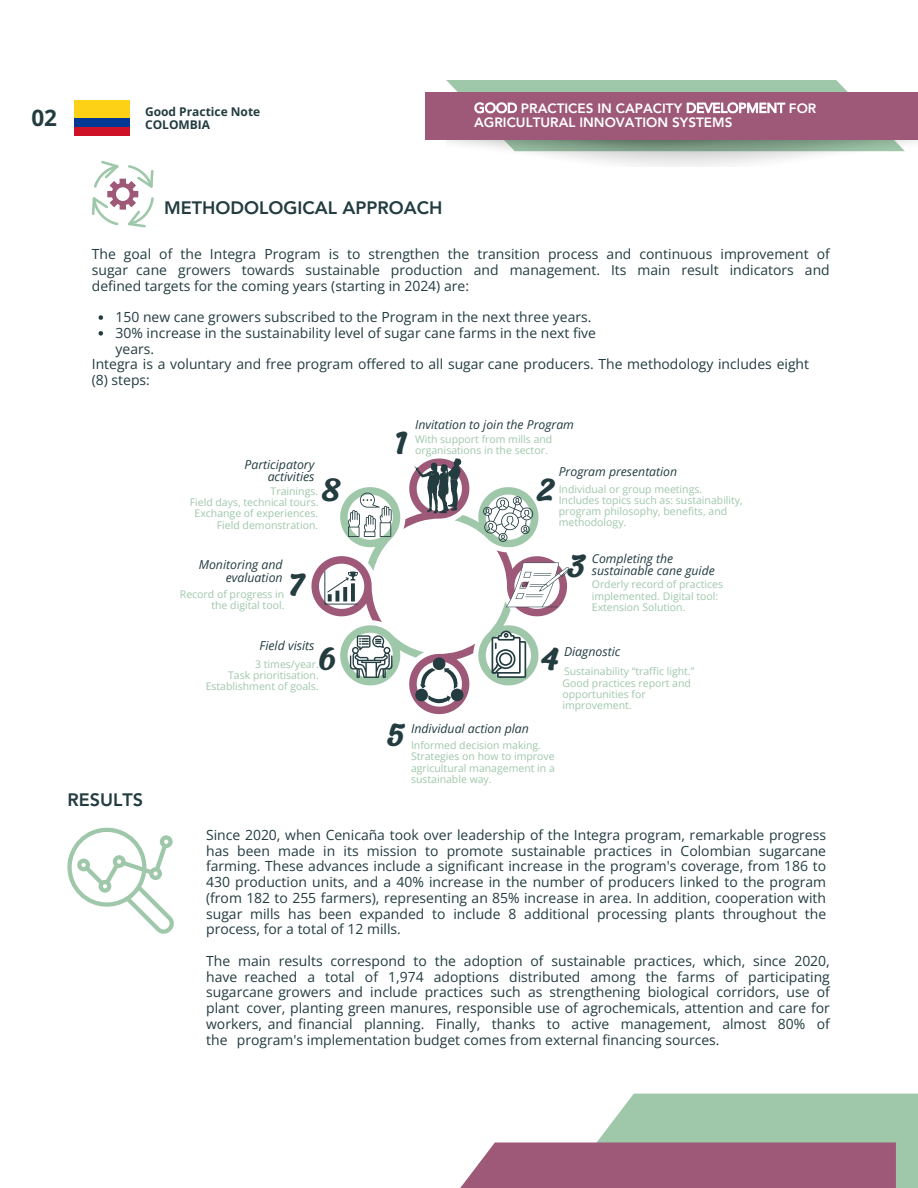
<style>
.page{position:relative;width:918px;height:1188px;background:#fff}
.page>*{position:absolute;margin:0;border:0;box-sizing:border-box;transform-origin:0 0}
.t1{font:35.25px "Michegar";color:#233c40}
.t2{font:700 22.5px "Open Sans";color:#233c40}
.t3{font:800 18px "Avenir LT Pro";color:#233c40}
.t4{font:13.95px/15.8px "Open Sans";color:#233c40;text-align:justify}
.t5{font:800 13.5px "Avenir LT Pro";color:#fff}
.t6{font:italic 12.3px/12.3px "Open Sans";color:#233c40;text-align:right}
.t7{font:700 12px/13px "Open Sans";color:#233c40}
.t8{font:10.5px/11.4px "Open Sans";color:#9fc7aa}
.t9{font:10.5px/11.2px "Open Sans";color:#9fc7aa}
.s1{font-family:"Avenir LT";font-weight:400}
.s2{font-style:inherit}
</style>
<div class="page">
<div style="left:597px;top:1094px;width:321px;height:94px;background:#9fc7aa"></div>
<div style="left:460px;top:1142px;width:436px;height:46px;background:#9d5977"></div>
<svg style="left:67px;top:828px;width:107px;height:106px"></svg>
<svg style="left:446px;top:80px;width:459px;height:62px"></svg>
<img style="left:493px;top:140px;width:308px;height:11px">
<div style="left:425px;top:93px;width:493px;height:47px;background:#9d5977"></div>
<div style="left:74px;top:100px;width:55px;height:18px;background:#fcd116"></div>
<div style="left:74px;top:118px;width:55px;height:9px;background:#003893"></div>
<div style="left:74px;top:127px;width:55px;height:9px;background:#ce1126"></div>
<svg style="left:92px;top:161px;width:62px;height:66px"></svg>
<svg style="left:99px;top:315px;width:4px;height:5px"></svg>
<svg style="left:99px;top:331px;width:4px;height:5px"></svg>
<svg style="left:311px;top:458px;width:258px;height:256px"></svg>
<h4 class="t7" style="left:145px;top:105px;width:117px">Good Practice Note<br>COLOMBIA</h4>
<p class="t5" style="left:474px;top:102px;width:344px"><span class="s1">GOOD</span> PRACTICES IN CAPACITY <span class="s1">DEVELOPMENT</span> FOR</p>
<h1 class="t2" style="left:31px;top:102px;width:27px">02</h1>
<p class="t5" style="left:474px;top:117px;width:260px">AGRICULTURAL INNOVATION SYSTEMS</p>
<h3 class="t3" style="left:164px;top:201px;width:280px">METHODOLOGICAL APPROACH</h3>
<p class="t4" style="left:92px;top:246px;width:740px">The goal of the Integra Program is to strengthen the transition process and continuous improvement of sugar cane growers towards sustainable production and management. Its main result indicators and defined targets for the coming years (starting in 2024) are:</p>
<h3 class="t4" style="left:116px;top:309px;width:482px;text-align:left">150 new cane growers subscribed to the Program in the next three years.<br>30% increase in the sustainability level of sugar cane farms in the next five years.</h3>
<p class="t4" style="left:92px;top:356px;width:719px">Integra is a voluntary and free program offered to all sugar cane producers. The methodology includes eight (8) steps:</p>
<p class="t3" style="left:67px;top:793px;width:77px">RESULTS</p>
<p class="t6" style="left:244px;top:458px;width:72px">Participatory activities</p>
<p class="t1" style="left:324px;top:474px;width:19px">8</p>
<p class="t8" style="left:271px;top:485px;width:49px">Trainings.</p>
<p class="t8" style="left:190px;top:496px;width:130px">Field days, technical tours.</p>
<p class="t8" style="left:195px;top:508px;width:125px">Exchange of experiences.</p>
<p class="t8" style="left:217px;top:519px;width:103px">Field demonstration.</p>
<p class="t6" style="left:199px;top:558px;width:85px">Monitoring and evaluation</p>
<p class="t1" style="left:290px;top:569px;width:17px">7</p>
<p class="t8" style="left:180px;top:588px;width:106px;text-align:right">Record of progress in the digital tool.</p>
<p class="t6" style="left:260px;top:639px;width:56px">Field visits</p>
<p class="t1" style="left:321px;top:643px;width:17px">6</p>
<p class="t8" style="left:206px;top:658px;width:115px;text-align:right">3 times/year.<br>Task prioritisation.<br>Establishment of goals.</p>
<p class="t6" style="left:415px;top:418px;width:160px">Invitation to join the Program</p>
<p class="t8" style="left:415px;top:434px;width:139px;line-height:10.8px">With support from mills and organisations in the sector.</p>
<p class="t6" style="left:559px;top:465px;width:120px">Program presentation</p>
<p class="t9" style="left:559px;top:483px;width:186px">Individual or group meetings.<br>Includes topics such as: sustainability, program philosophy, benefits, and methodology.</p>
<p class="t1" style="left:397px;top:428px;width:13px">1</p>
<p class="t1" style="left:539px;top:474px;width:19px">2</p>
<p class="t6" style="left:592px;top:552px;width:83px">Completing the</p>
<p class="t1" style="left:569px;top:551px;width:19px">3</p>
<p class="t6" style="left:592px;top:564px;width:124px">sustainable cane guide</p>
<p class="t8" style="left:592px;top:578px;width:133px">Orderly record of practices implemented. Digital tool:<br>Extension Solution.</p>
<p class="t1" style="left:544px;top:643px;width:18px">4</p>
<p class="t6" style="left:564px;top:645px;width:58px">Diagnostic</p>
<p class="t8" style="left:564px;top:666px;width:132px">Sustainability “traffic light.”</p>
<p class="t8" style="left:563px;top:677px;width:130px">Good practices report and opportunities for improvement.</p>
<p class="t1" style="left:389px;top:719px;width:18px">5</p>
<p class="t6" style="left:411px;top:722px;width:119px">Individual action plan</p>
<p class="t8" style="left:411px;top:739px;width:132px">Informed decision making.</p>
<p class="t8" style="left:411px;top:750px;width:145px;text-align:justify">Strategies on how to improve agricultural management in a sustainable way.</p>
<h2 class="t4" style="left:206px;top:827px;width:622px">Since 2020, when Cenicaña took over leadership of the Integra program, remarkable progress has been made in its mission to promote sustainable practices in Colombian sugarcane farming. These advances include a significant increase in the program's coverage, from 186 to 430 production units, and a 40% increase in the number of producers linked to the program (from 182 to 255 farmers), representing an 85% increase in area. In addition, cooperation with sugar mills has been expanded to include 8 additional processing plants throughout the process, for a total of 12 mills.</h2>
<h2 class="t4" style="left:206px;top:953px;width:625px">The main results correspond to the adoption of sustainable practices, which<span class="s2">,</span> since 2020<span class="s2">, </span>have reached a total of 1,974 adoptions distributed among the farms of participating sugarcane growers and include practices such as strengthening biological corridors, use of plant cover, planting green manures, responsible use of agrochemicals, attention and care for workers<span class="s2">,</span> and financial planning. Finally, thanks to active management, almost 80% of the program's implementation budget comes from external financing sources.</h2>
</div>
